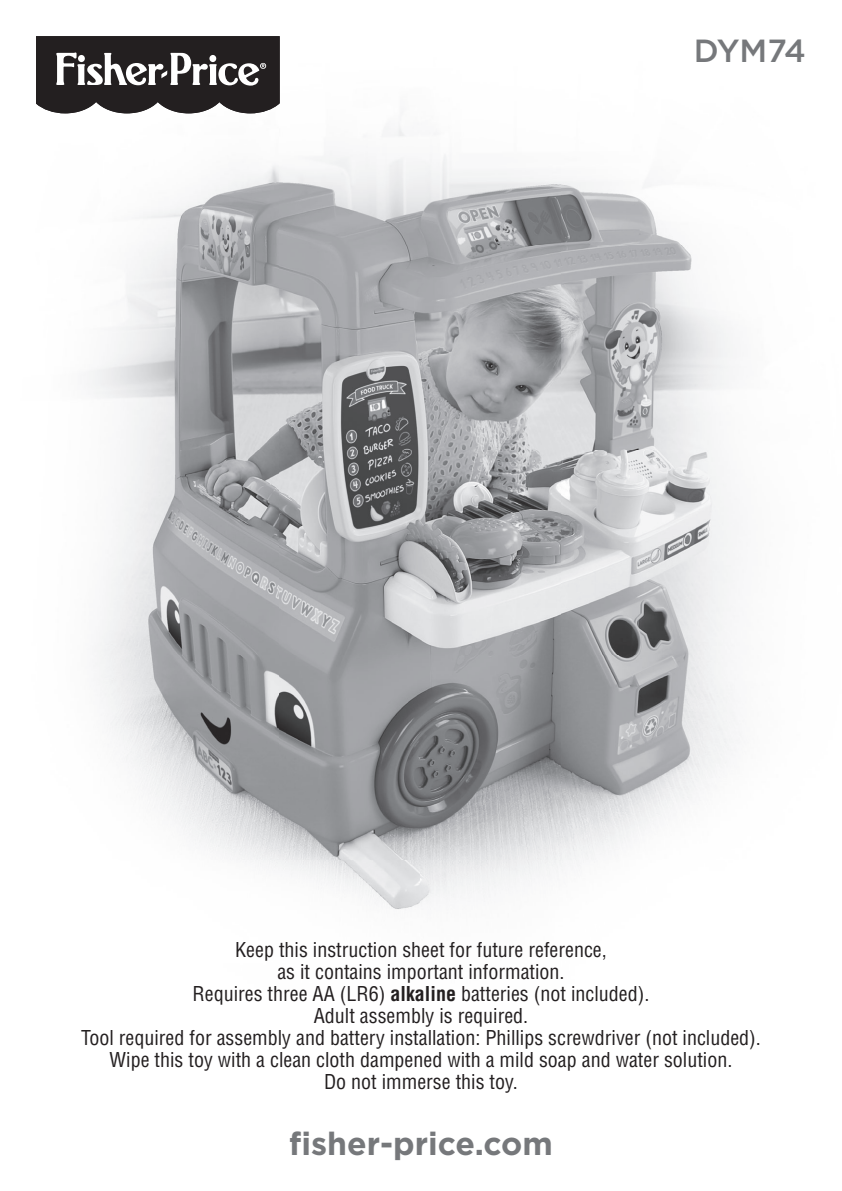
<style>
.page{position:relative;width:842px;height:1191px;background:#fff}
.page>*{position:absolute;margin:0;border:0;box-sizing:border-box;transform-origin:0 0}
.t1{font:700 32px "Gotham";color:#76787b}
.t2{font:500 32px "Gotham";letter-spacing:-.03em;color:#76787b}
.t3{font:condensed 20px/22px "Helvetica LT Std";color:#231f20;text-align:center}
.s1{font-weight:700}
</style>
<div class="page">
<img style="left:59px;top:113px;width:682px;height:797px">
<svg style="left:36px;top:36px;width:244px;height:77px;background:#484545"></svg>
<h1 class="t2" style="left:693px;top:39px;width:114px">DYM74</h1>
<p class="t3" style="left:81px;top:940px;width:681px">Keep this instruction sheet for future reference,<br>as it contains important information.<br>Requires three AA (LR6) <span class="s1">alkaline</span> batteries (not included).<br>Adult assembly is required.<br>Tool required for assembly and battery installation: Phillips screwdriver (not included).<br>Wipe this toy with a clean cloth dampened with a mild soap and water solution.<br>Do not immerse this toy.</p>
<h1 class="t1" style="left:289px;top:1132px;width:265px">fisher-price.com</h1>
</div>
